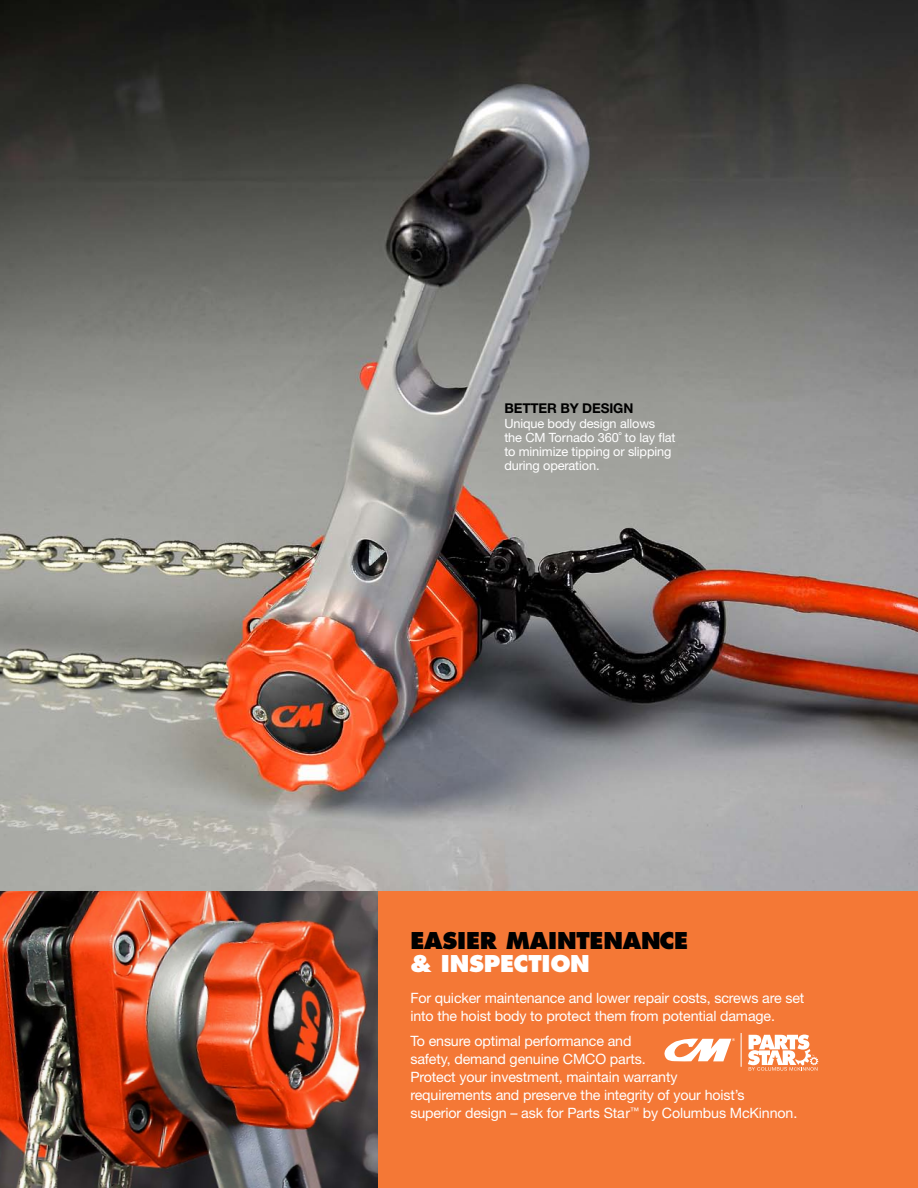
<style>
.page{position:relative;width:918px;height:1188px;background:#fff}
.page>*{position:absolute;margin:0;border:0;box-sizing:border-box;transform-origin:0 0}
.t1{font:800 22.5px "Futura";letter-spacing:-.01em;color:#000}
.t2{font:800 22.5px "Futura";letter-spacing:-.01em;color:#fff}
.t3{font:14.25px/18px "Helvetica Neue";letter-spacing:-.01em;color:#fff}
.t4{font:700 13.5px "Helvetica Neue";letter-spacing:-.01em;color:#000}
.t5{font:12.75px/14.2px "Helvetica Neue";letter-spacing:-.01em;color:#fff}
</style>
<div class="page">
<div style="left:338px;top:891px;width:580px;height:297px;background:#f47836"></div>
<img style="left:0;top:891px;width:378px;height:297px">
<svg style="left:664px;top:1038px;width:71px;height:24px"></svg>
<hr style="left:741px;top:1033px;width:1px;height:34px;background:#fff">
<svg style="left:748px;top:1035px;width:70px;height:36px"></svg>
<img style="left:0;top:0;width:918px;height:891px">
<p class="t4" style="left:504px;top:404px;width:130px">BETTER BY DESIGN</p>
<p class="t5" style="left:504px;top:417px;width:173px">Unique body design allows the CM Tornado 360˚ to lay flat to minimize tipping or slipping during operation.</p>
<h1 class="t1" style="left:410px;top:931px;width:279px">EASIER MAINTENANCE</h1>
<h1 class="t2" style="left:410px;top:954px;width:181px">&amp; INSPECTION</h1>
<p class="t3" style="left:410px;top:990px;width:396px">For quicker maintenance and lower repair costs, screws are set into the hoist body to protect them from potential damage.</p>
<p class="t3" style="left:410px;top:1033px;width:388px">To ensure optimal performance and<br>safety, demand genuine CMCO parts.<br>Protect your investment, maintain warranty<br>requirements and preserve the integrity of your hoist’s superior design – ask for Parts Star<sup>™</sup> by Columbus McKinnon.</p>
</div>
